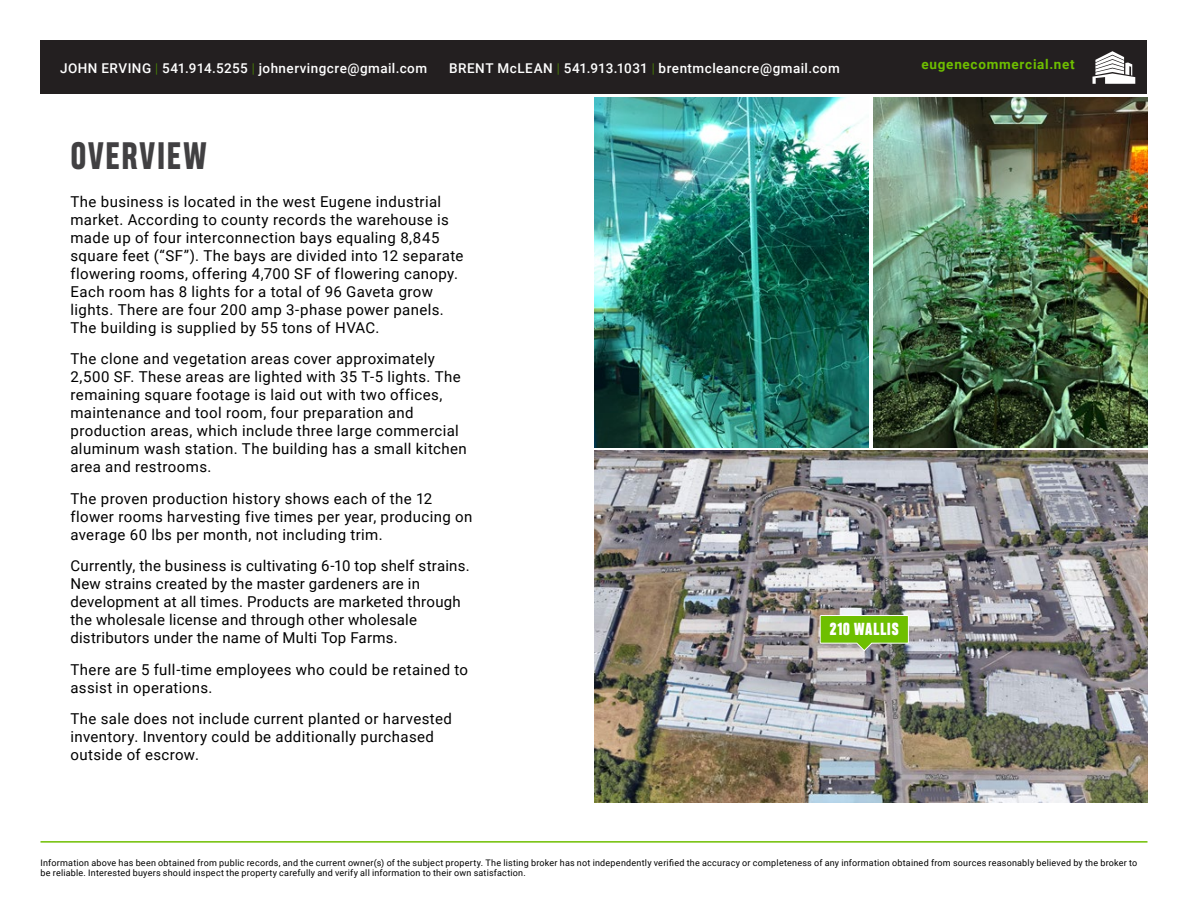
<style>
.page{position:relative;width:1188px;height:918px;background:#fff}
.page>*{position:absolute;margin:0;border:0;box-sizing:border-box;transform-origin:0 0}
.t1{font:800 36px "Heading Pro";letter-spacing:.04em;color:#414042}
.t2{font:800 16.35px "Heading Pro";letter-spacing:.03em;color:#fff}
.t3{font:15px/18px "Roboto";letter-spacing:.025em;color:#000}
.t4{font:500 13.5px "Roboto";letter-spacing:.035em;color:#fff}
.t5{font:700 13.5px "Roboto";letter-spacing:.055em;color:#6ebf00}
.t6{font:9px/10.8px "Roboto";letter-spacing:.025em;color:#000}
.s1{font-weight:300;color:#4f9400}
</style>
<div class="page">
<div style="left:40px;top:40px;width:1108px;height:54px;background:#231f20"></div>
<hr style="left:40px;top:841px;width:1108px;height:2px;background:#6ebf00">
<svg style="left:1092px;top:51px;width:43px;height:33px"></svg>
<img style="left:594px;top:451px;width:554px;height:351px">
<img style="left:594px;top:98px;width:274px;height:350px">
<img style="left:873px;top:98px;width:275px;height:350px">
<svg style="left:819px;top:615px;width:90px;height:37px;background:#81ba32"></svg>
<p class="t4" style="left:60px;top:58px;width:369px">JOHN ERVING <span class="s1">|</span> 541.914.5255 <span class="s1">|</span> johnervingcre@gmail.com</p>
<p class="t4" style="left:449px;top:58px;width:392px">BRENT McLEAN <span class="s1">|</span> 541.913.1031 <span class="s1">|</span> brentmcleancre@gmail.com</p>
<p class="t5" style="left:921px;top:54px;width:155px">eugenecommercial.net</p>
<h1 class="t1" style="left:70px;top:133px;width:138px">OVERVIEW</h1>
<p class="t3" style="left:70px;top:192px;width:394px">The business is located in the west Eugene industrial market. According to county records the warehouse is made up of four interconnection bays equaling 8,845 square feet (“SF”). The bays are divided into 12 separate flowering rooms, offering 4,700 SF of flowering canopy.<br>Each room has 8 lights for a total of 96 Gaveta grow lights. There are four 200 amp 3-phase power panels.<br>The building is supplied by 55 tons of HVAC.</p>
<p class="t3" style="left:70px;top:349px;width:398px">The clone and vegetation areas cover approximately 2,500 SF. These areas are lighted with 35 T-5 lights. The remaining square footage is laid out with two offices, maintenance and tool room, four preparation and production areas, which include three large commercial aluminum wash station. The building has a small kitchen area and restrooms.</p>
<p class="t3" style="left:70px;top:489px;width:403px">The proven production history shows each of the 12 flower rooms harvesting five times per year, producing on average 60 lbs per month, not including trim.</p>
<p class="t3" style="left:70px;top:556px;width:401px">Currently, the business is cultivating 6-10 top shelf strains.<br>New strains created by the master gardeners are in development at all times. Products are marketed through the wholesale license and through other wholesale distributors under the name of Multi Top Farms.</p>
<p class="t3" style="left:70px;top:660px;width:399px">There are 5 full-time employees who could be retained to assist in operations.</p>
<p class="t3" style="left:70px;top:709px;width:383px">The sale does not include current planted or harvested inventory. Inventory could be additionally purchased outside of escrow.</p>
<p class="t2" style="left:830px;top:619px;width:71px">210 WALLIS</p>
<p class="t6" style="left:40px;top:857px;width:1098px">Information above has been obtained from public records, and the current owner(s) of the subject property. The listing broker has not independently verified the accuracy or completeness of any information obtained from sources reasonably believed by the broker to be reliable. Interested buyers should inspect the property carefully and verify all information to their own satisfaction.</p>
</div>
